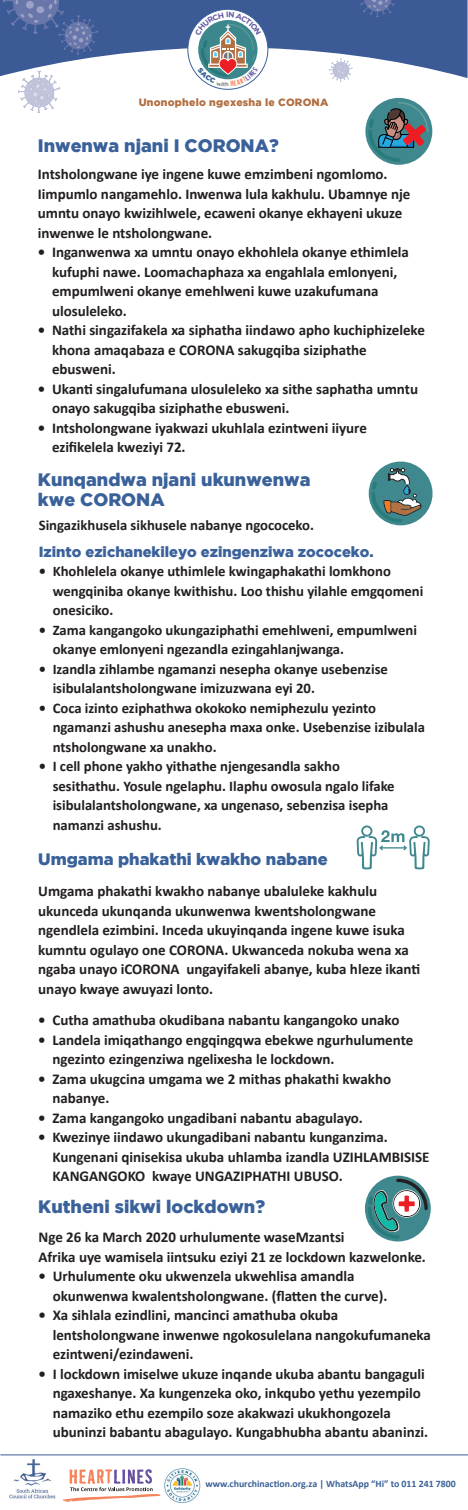
<style>
.page{position:relative;width:468px;height:1510px;background:#fff}
.page>*{position:absolute;margin:0;border:0;box-sizing:border-box;transform-origin:0 0}
.t1{font:900 18px/19.5px "Gotham";color:#3a619a}
.t2{font:900 16.5px "Gotham";color:#3a619a}
.t3{font:700 15px/19.5px "Calibri";color:#231f20}
.t4{font:700 14.7px/19.5px "Calibri";color:#231f20}
.t5{font:900 14.7px "Gotham";color:#3a619a}
.t6{font:900 10.5px "Gotham";letter-spacing:.02em;color:#b16f41}
.t7{font:700 9.9px "Calibri";color:#3a6198}
</style>
<div class="page">
<svg style="left:18px;top:78px;width:42px;height:35px"></svg>
<svg style="left:0;top:0;width:467px;height:78px;fill:#3b5a96"></svg>
<svg style="left:3px;top:0;width:95px;height:54px;background:#4d659e"></svg>
<svg style="left:358px;top:0;width:39px;height:17px"></svg>
<svg style="left:324px;top:57px;width:37px;height:25px"></svg>
<svg style="left:187px;top:9px;width:81px;height:81px"></svg>
<svg style="left:365px;top:1175px;width:66px;height:66px"></svg>
<svg style="left:368px;top:1177px;width:61px;height:61px"></svg>
<div style="left:369px;top:461px;width:63px;height:64px;background:#3f888d;border-radius:50%"></div>
<svg style="left:371px;top:463px;width:60px;height:59px"></svg>
<svg style="left:356px;top:825px;width:73px;height:44px"></svg>
<div style="left:365px;top:98px;width:67px;height:67px;background:#3f888d;border-radius:50%"></div>
<svg style="left:368px;top:101px;width:61px;height:61px"></svg>
<hr style="left:0;top:1454px;width:468px;height:1px;background:#3b5a96">
<svg style="left:63px;top:1469px;width:97px;height:32px"></svg>
<img style="left:9px;top:1459px;width:47px;height:40px">
<img style="left:164px;top:1468px;width:36px;height:34px">
<svg style="left:195px;top:12px;width:66px;height:74px"></svg>
<p class="t6" style="left:139px;top:97px;width:191px">Unonophelo ngexesha le CORONA</p>
<p class="t1" style="left:38px;top:136px;width:242px">Inwenwa njani I CORONA?</p>
<p class="t3" style="left:38px;top:164px;width:374px">Intsholongwane iye ingene kuwe emzimbeni ngomlomo.<br>Iimpumlo nangamehlo. Inwenwa lula kakhulu. Ubamnye nje umntu onayo kwizihlwele, ecaweni okanye ekhayeni ukuze inwenwe le ntsholongwane.</p>
<p class="t3" style="left:52px;top:242px;width:358px;text-indent:-14px">• Inganwenwa xa umntu onayo ekhohlela okanye ethimlela kufuphi nawe. Loomachaphaza xa engahlala emlonyeni, empumlweni okanye emehlweni kuwe uzakufumana ulosuleleko.</p>
<p class="t3" style="left:52px;top:320px;width:374px;text-indent:-14px">• Nathi singazifakela xa siphatha iindawo apho kuchiphizeleke khona amaqabaza e CORONA sakugqiba siziphathe ebusweni.</p>
<p class="t3" style="left:52px;top:378px;width:367px;text-indent:-14px">• Ukanti singalufumana ulosuleleko xa sithe saphatha umntu onayo sakugqiba siziphathe ebusweni.</p>
<p class="t3" style="left:52px;top:417px;width:316px;text-indent:-14px">• Intsholongwane iyakwazi ukuhlala ezintweni iiyure ezifikelela kweziyi 72.</p>
<p class="t1" style="left:38px;top:470px;width:274px">Kunqandwa njani ukunwenwa kwe CORONA</p>
<p class="t4" style="left:39px;top:514px;width:276px">Singazikhusela sikhusele nabanye ngococeko.</p>
<p class="t5" style="left:39px;top:543px;width:336px">Izinto ezichanekileyo ezingenziwa zococeko.</p>
<p class="t4" style="left:53px;top:561px;width:372px;text-indent:-14px">• Khohlelela okanye uthimlele kwingaphakathi lomkhono wengqiniba okanye kwithishu. Loo thishu yilahle emgqomeni onesiciko.</p>
<p class="t4" style="left:53px;top:619px;width:366px;text-indent:-14px">• Zama kangangoko ukungaziphathi emehlweni, empumlweni okanye emlonyeni ngezandla ezingahlanjwanga.</p>
<p class="t4" style="left:53px;top:658px;width:337px;text-indent:-14px">• Izandla zihlambe ngamanzi nesepha okanye usebenzise isibulalantsholongwane imizuzwana eyi 20.</p>
<p class="t4" style="left:53px;top:697px;width:374px;text-indent:-14px">• Coca izinto eziphathwa okokoko nemiphezulu yezinto ngamanzi ashushu anesepha maxa onke. Usebenzise izibulala ntsholongwane xa unakho.</p>
<p class="t4" style="left:53px;top:756px;width:343px;text-indent:-14px">• I cell phone yakho yithathe njengesandla sakho sesithathu. Yosule ngelaphu. Ilaphu owosula ngalo lifake isibulalantsholongwane, xa ungenaso, sebenzisa isepha namanzi ashushu.</p>
<p class="t2" style="left:38px;top:849px;width:291px">Umgama phakathi kwakho nabane</p>
<p class="t3" style="left:38px;top:881px;width:383px">Umgama phakathi kwakho nabanye ubaluleke kakhulu ukunceda ukunqanda ukunwenwa kwentsholongwane ngendlela ezimbini. Inceda ukuyinqanda ingene kuwe isuka kumntu ogulayo one CORONA. Ukwanceda nokuba wena xa ngaba unayo iCORONA ungayifakeli abanye, kuba hleze ikanti unayo kwaye awuyazi lonto.</p>
<p class="t3" style="left:38px;top:1010px;width:362px">• Cutha amathuba okudibana nabantu kangangoko unako</p>
<p class="t3" style="left:52px;top:1029px;width:362px;text-indent:-14px">• Landela imiqathango engqingqwa ebekwe ngurhulumente ngezinto ezingenziwa ngelixesha le lockdown.</p>
<p class="t3" style="left:52px;top:1068px;width:340px;text-indent:-14px">• Zama ukugcina umgama we 2 mithas phakathi kwakho nabanye.</p>
<p class="t3" style="left:38px;top:1107px;width:326px">• Zama kangangoko ungadibani nabantu abagulayo.</p>
<p class="t3" style="left:52px;top:1127px;width:378px;text-indent:-14px">• Kwezinye iindawo ukungadibani nabantu kunganzima.<br>Kungenani qinisekisa ukuba uhlamba izandla UZIHLAMBISISE<br>KANGANGOKO kwaye UNGAZIPHATHI UBUSO.</p>
<p class="t1" style="left:38px;top:1196px;width:228px">Kutheni sikwi lockdown?</p>
<p class="t3" style="left:39px;top:1226px;width:389px">Nge 26 ka March 2020 urhulumente waseMzantsi<br>Afrika uye wamisela iintsuku eziyi 21 ze lockdown kazwelonke.</p>
<p class="t3" style="left:53px;top:1265px;width:336px;text-indent:-14px">• Urhulumente oku ukwenzela ukwehlisa amandla okunwenwa kwalentsholongwane. (flatten the curve).</p>
<p class="t3" style="left:53px;top:1304px;width:380px;text-indent:-14px">• Xa sihlala ezindlini, mancinci amathuba okuba lentsholongwane inwenwe ngokosulelana nangokufumaneka ezintweni/ezindaweni.</p>
<p class="t3" style="left:53px;top:1363px;width:377px;text-indent:-14px">• I lockdown imiselwe ukuze inqande ukuba abantu bangaguli ngaxeshanye. Xa kungenzeka oko, inkqubo yethu yezempilo namaziko ethu ezempilo soze akakwazi ukukhongozela ubuninzi babantu abagulayo. Kungabhubha abantu abaninzi.</p>
<p class="t7" style="left:205px;top:1477px;width:252px">www.churchinaction.org.za | WhatsApp “Hi” to 011 241 7800</p>
</div>
